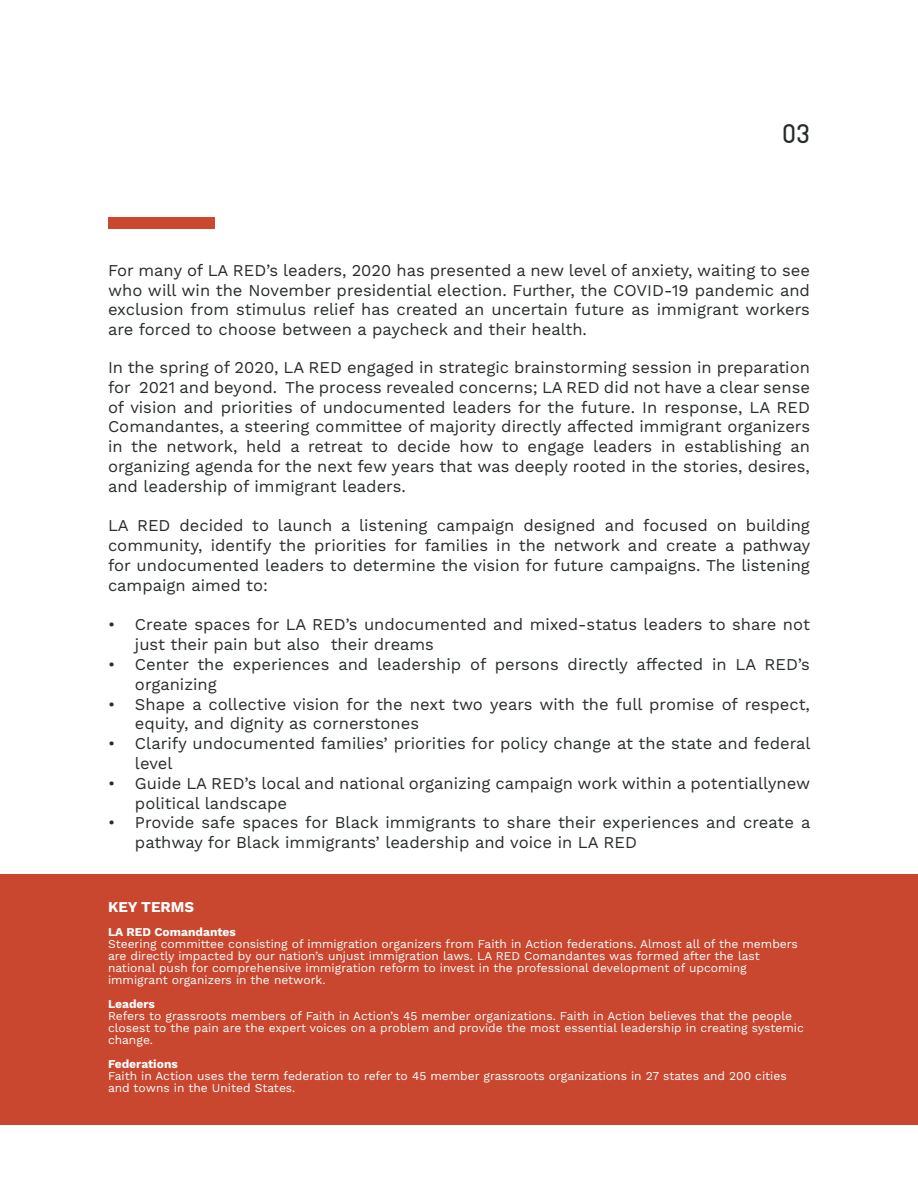
<style>
.page{position:relative;width:918px;height:1188px;background:#fff}
.page>*{position:absolute;margin:0;border:0;box-sizing:border-box;transform-origin:0 0}
.t1{font:expanded 27px "Kapra Neue";color:#282c2d}
.t2{font:16.5px/19.8px "Work Sans";color:#282c2d}
.t3{font:700 15px "Work Sans";color:#fff}
.t4{font:12px/12px "Work Sans";color:#fff}
.t5{font:700 12px "Work Sans";color:#fff}
</style>
<div class="page">
<div style="left:0;top:874px;width:918px;height:250px;background:#c9472f"></div>
<div style="left:109px;top:217px;width:106px;height:12px;background:#cb482f"></div>
<h1 class="t1" style="left:782px;top:117px;width:29px">03</h1>
<p class="t2" style="left:108px;top:261px;width:704px;text-align:justify">For many of LA RED’s leaders, 2020 has presented a new level of anxiety, waiting to see who will win the November presidential election. Further, the COVID-19 pandemic and exclusion from stimulus relief has created an uncertain future as immigrant workers are forced to choose between a paycheck and their health.</p>
<p class="t2" style="left:108px;top:358px;width:704px;text-align:justify">In the spring of 2020, LA RED engaged in strategic brainstorming session in preparation for 2021 and beyond. The process revealed concerns; LA RED did not have a clear sense of vision and priorities of undocumented leaders for the future. In response, LA RED Comandantes, a steering committee of majority directly affected immigrant organizers in the network, held a retreat to decide how to engage leaders in establishing an organizing agenda for the next few years that was deeply rooted in the stories, desires, and leadership of immigrant leaders.</p>
<p class="t2" style="left:108px;top:517px;width:704px;text-align:justify">LA RED decided to launch a listening campaign designed and focused on building community, identify the priorities for families in the network and create a pathway for undocumented leaders to determine the vision for future campaigns. The listening campaign aimed to:</p>
<p class="t2" style="left:135px;top:616px;width:677px;text-indent:-27px">• Create spaces for LA RED’s undocumented and mixed-status leaders to share not just their pain but also their dreams</p>
<p class="t2" style="left:135px;top:655px;width:676px;text-indent:-27px">• Center the experiences and leadership of persons directly affected in LA RED’s organizing</p>
<p class="t2" style="left:135px;top:695px;width:677px;text-indent:-27px">• Shape a collective vision for the next two years with the full promise of respect, equity, and dignity as cornerstones</p>
<p class="t2" style="left:135px;top:734px;width:677px;text-indent:-27px">• Clarify undocumented families’ priorities for policy change at the state and federal level</p>
<p class="t2" style="left:135px;top:774px;width:677px;text-indent:-27px">• Guide LA RED’s local and national organizing campaign work within a potentiallynew political landscape</p>
<p class="t2" style="left:135px;top:814px;width:677px;text-indent:-27px">• Provide safe spaces for Black immigrants to share their experiences and create a pathway for Black immigrants’ leadership and voice in LA RED</p>
<p class="t3" style="left:108px;top:898px;width:88px">KEY TERMS</p>
<p class="t5" style="left:108px;top:925px;width:130px">LA RED Comandantes</p>
<p class="t4" style="left:108px;top:938px;width:691px">Steering committee consisting of immigration organizers from Faith in Action federations. Almost all of the members are directly impacted by our nation’s unjust immigration laws. LA RED Comandantes was formed after the last national push for comprehensive immigration reform to invest in the professional development of upcoming immigrant organizers in the network.</p>
<p class="t5" style="left:108px;top:997px;width:49px">Leaders</p>
<p class="t4" style="left:108px;top:1010px;width:697px">Refers to grassroots members of Faith in Action’s 45 member organizations. Faith in Action believes that the people closest to the pain are the expert voices on a problem and provide the most essential leadership in creating systemic change.</p>
<p class="t5" style="left:108px;top:1057px;width:71px">Federations</p>
<p class="t4" style="left:108px;top:1070px;width:680px">Faith in Action uses the term federation to refer to 45 member grassroots organizations in 27 states and 200 cities and towns in the United States.</p>
</div>
